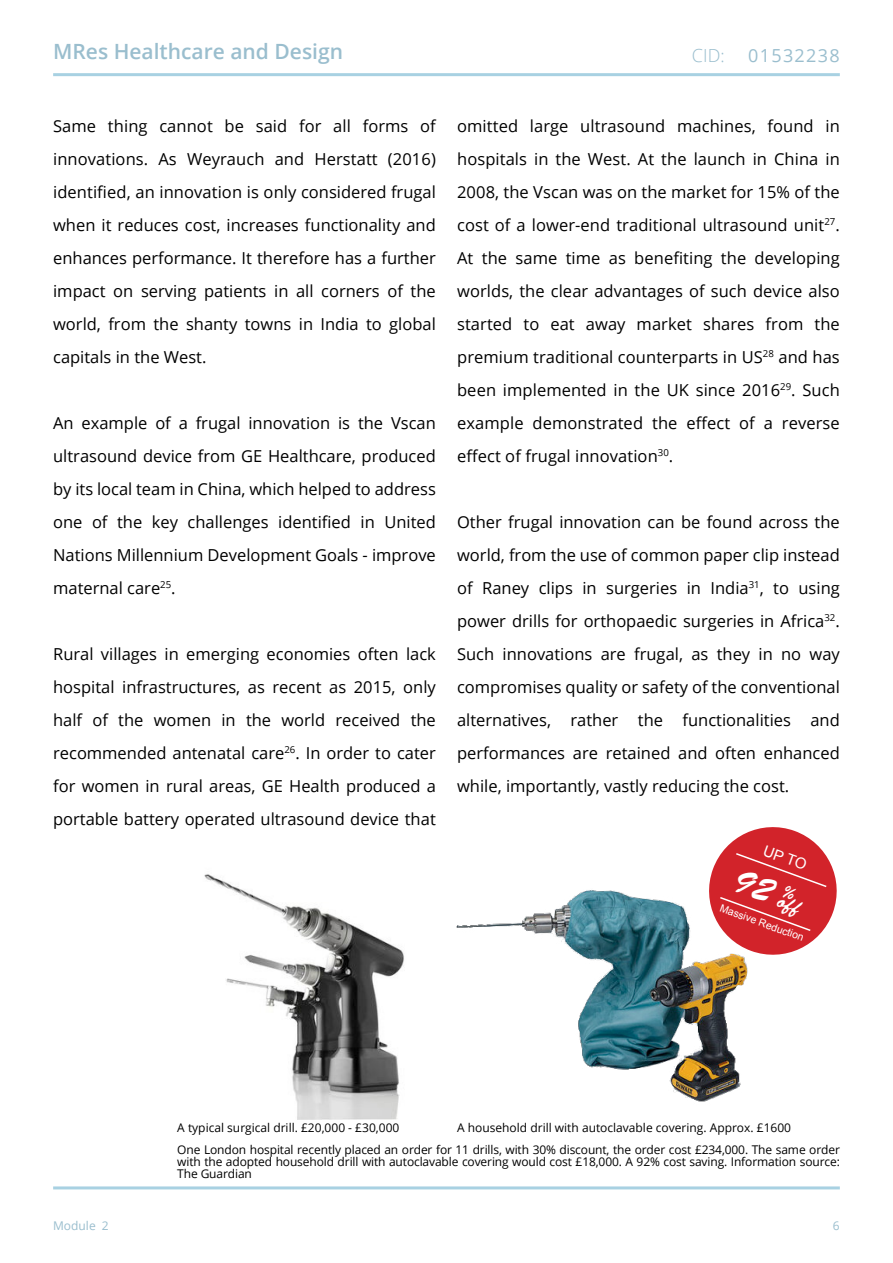
<style>
.page{position:relative;width:893px;height:1263px;background:#fff}
.page>*{position:absolute;margin:0;border:0;box-sizing:border-box;transform-origin:0 0}
.t1{font:600 21px "Open Sans";color:#9abece}
.t2{font:18px "Open Sans";letter-spacing:.075em;color:#9abece}
.t3{font:300 18px "Open Sans";color:#9abece}
.t4{font:16.5px/33px "Open Sans";color:#000;text-align:justify}
.t5{font:15px "Arial";color:#fff}
.t6{font:12px/12px "Open Sans";color:#000;text-align:justify}
.t7{font:12px "Open Sans";color:#9abece}
.t8{font:10.5px "Arial";color:#fff}
</style>
<div class="page">
<hr style="left:53px;top:73px;width:787px;height:3px;background:#a8d1e2">
<hr style="left:53px;top:1186px;width:787px;height:3px;background:#a8d1e2">
<img style="left:456px;top:890px;width:292px;height:212px">
<img style="left:204px;top:874px;width:200px;height:246px">
<svg style="left:701px;top:827px;width:136px;height:136px"></svg>
<p class="t1" style="left:53px;top:37px;width:291px">MRes Healthcare and Design</p>
<p class="t3" style="left:692px;top:43px;width:34px">CID:</p>
<p class="t2" style="left:748px;top:43px;width:93px">01532238</p>
<p class="t4" style="left:53px;top:109px;width:384px">Same thing cannot be said for all forms of innovations. As Weyrauch and Herstatt (2016) identified, an innovation is only considered frugal when it reduces cost, increases functionality and enhances performance. It therefore has a further impact on serving patients in all corners of the world, from the shanty towns in India to global capitals in the West.</p>
<p class="t4" style="left:53px;top:406px;width:384px">An example of a frugal innovation is the Vscan ultrasound device from GE Healthcare, produced by its local team in China, which helped to address one of the key challenges identified in United Nations Millennium Development Goals - improve maternal care<sup>25</sup>.</p>
<p class="t4" style="left:53px;top:637px;width:384px">Rural villages in emerging economies often lack hospital infrastructures, as recent as 2015, only half of the women in the world received the recommended antenatal care<sup>26</sup>. In order to cater for women in rural areas, GE Health produced a portable battery operated ultrasound device that</p>
<p class="t4" style="left:457px;top:109px;width:384px">omitted large ultrasound machines, found in hospitals in the West. At the launch in China in 2008, the Vscan was on the market for 15% of the cost of a lower-end traditional ultrasound unit<sup>27</sup>.<br>At the same time as benefiting the developing worlds, the clear advantages of such device also started to eat away market shares from the premium traditional counterparts in US<sup>28</sup> and has been implemented in the UK since 2016<sup>29</sup>. Such example demonstrated the effect of a reverse effect of frugal innovation<sup>30</sup>.</p>
<p class="t4" style="left:457px;top:505px;width:384px">Other frugal innovation can be found across the world, from the use of common paper clip instead of Raney clips in surgeries in India<sup>31</sup>, to using power drills for orthopaedic surgeries in Africa<sup>32</sup>.<br>Such innovations are frugal, as they in no way compromises quality or safety of the conventional alternatives, rather the functionalities and performances are retained and often enhanced while, importantly, vastly reducing the cost.</p>
<p class="t5" style="left:767px;top:841px;width:47px;rotate:20deg">UP TO</p>
<p class="t8" style="left:723px;top:901px;width:90px;rotate:20deg">Massive Reduction</p>
<p class="t6" style="left:177px;top:1121px;width:224px">A typical surgical drill. £20,000 - £30,000</p>
<p class="t6" style="left:457px;top:1121px;width:335px">A household drill with autoclavable covering. Approx. £1600</p>
<p class="t6" style="left:177px;top:1143px;width:664px">One London hospital recently placed an order for 11 drills, with 30% discount, the order cost £234,000. The same order with the adopted household drill with autoclavable covering would cost £18,000. A 92% cost saving. Information source:<br>The Guardian</p>
<p class="t7" style="left:53px;top:1217px;width:57px">Module 2</p>
<p class="t7" style="left:833px;top:1217px;width:8px">6</p>
</div>
